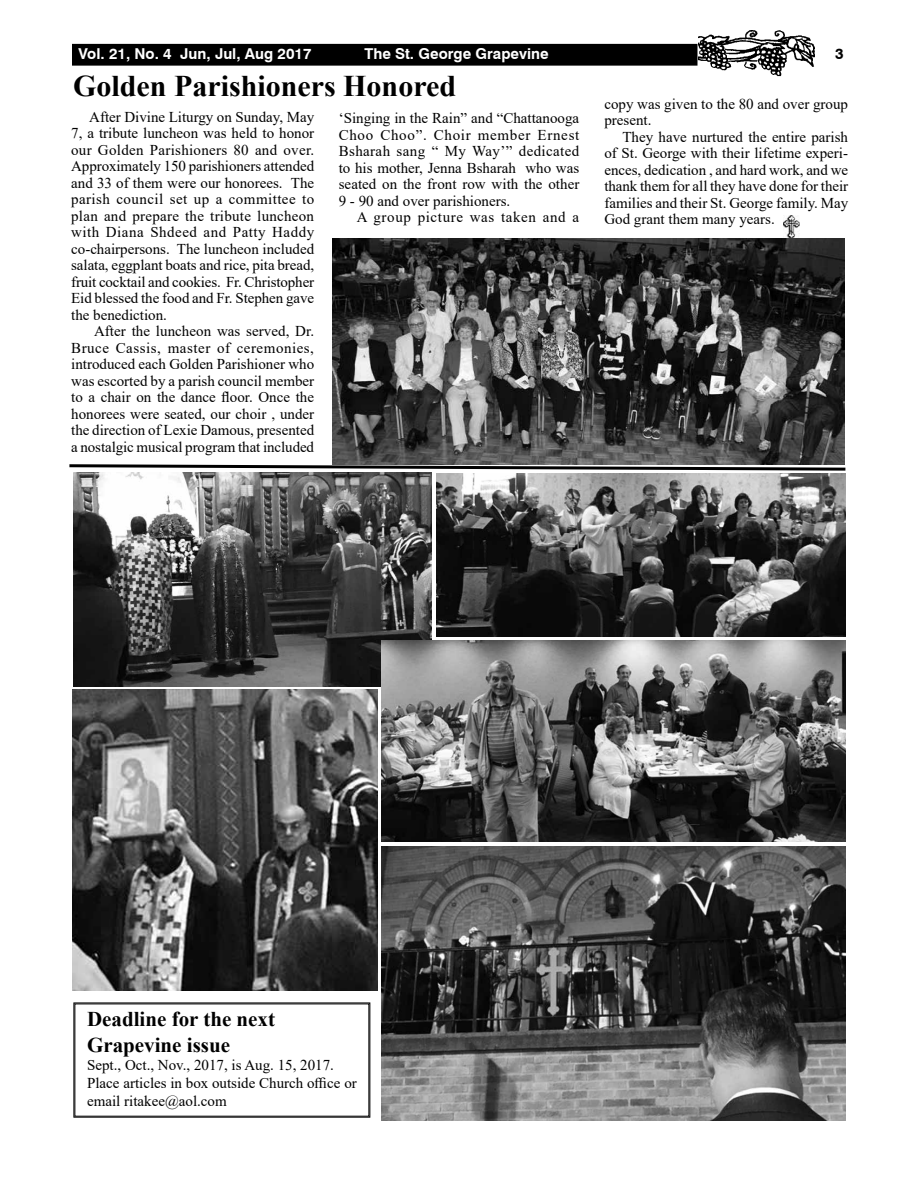
<style>
.page{position:relative;width:918px;height:1188px;background:#fff}
.page>*{position:absolute;margin:0;border:0;box-sizing:border-box;transform-origin:0 0}
.t1{font:700 30px "Times New Roman";color:#000}
.t2{font:700 21px/25.2px "Times New Roman";color:#000}
.t3{font:15px/16.5px "Times New Roman";color:#000;text-align:justify}
.t4{font:700 15px "Swiss 721 BT";color:#fff}
.t5{font:15px "Times New Roman";letter-spacing:.04em;color:#000}
.t6{font:700 15px "Swiss 721 BT";color:#000}
</style>
<div class="page">
<div style="left:74px;top:45px;width:622px;height:19px;background:#000"></div>
<div style="left:72px;top:44px;width:626px;height:22px;border:3px solid #000"></div>
<img style="left:699px;top:30px;width:115px;height:47px">
<img style="left:72px;top:690px;width:306px;height:300px">
<img style="left:73px;top:472px;width:359px;height:214px">
<img style="left:783px;top:216px;width:17px;height:22px">
<img style="left:437px;top:474px;width:409px;height:163px">
<img style="left:333px;top:239px;width:512px;height:224px">
<img style="left:382px;top:847px;width:463px;height:274px">
<img style="left:381px;top:640px;width:465px;height:202px">
<svg style="left:73px;top:1002px;width:297px;height:116px"></svg>
<svg style="left:69px;top:463px;width:777px;height:8px"></svg>
<p class="t4" style="left:79px;top:44px;width:235px">Vol. 21, No. 4 Jun, Jul, Aug 2017</p>
<p class="t4" style="left:364px;top:44px;width:186px">The St. George Grapevine</p>
<p class="t6" style="left:835px;top:44px;width:10px">3</p>
<h1 class="t1" style="left:73px;top:65px;width:384px">Golden Parishioners Honored</h1>
<p class="t3" style="left:71px;top:108px;width:245px;text-indent:18px">After Divine Liturgy on Sunday, May 7, a tribute luncheon was held to honor our Golden Parishioners 80 and over.<br>Approximately 150 parishioners attended and 33 of them were our honorees. The parish council set up a committee to plan and prepare the tribute luncheon with Diana Shdeed and Patty Haddy co-chairpersons. The luncheon included salata, eggplant boats and rice, pita bread, fruit cocktail and cookies. Fr. Christopher Eid blessed the food and Fr. Stephen gave the benediction.</p>
<p class="t3" style="left:71px;top:323px;width:245px;text-indent:23px">After the luncheon was served, Dr.<br>Bruce Cassis, master of ceremonies, introduced each Golden Parishioner who was escorted by a parish council member to a chair on the dance floor. Once the honorees were seated, our choir , under the direction of Lexie Damous, presented a nostalgic musical program that included</p>
<p class="t3" style="left:604px;top:95px;width:245px">copy was given to the 80 and over group present.</p>
<p class="t3" style="left:604px;top:128px;width:245px;text-indent:18px">They have nurtured the entire parish of St. George with their lifetime experi&shy;ences, dedication , and hard work, and we thank them for all they have done for their families and their St. George family. May God grant them many years.</p>
<p class="t3" style="left:339px;top:110px;width:242px">‘Singing in the Rain” and “Chattanooga Choo Choo”. Choir member Ernest Bsharah sang “ My Way’” dedicated to his mother, Jenna Bsharah who was seated on the front row with the other 9 - 90 and over parishioners.</p>
<p class="t5" style="left:357px;top:207px;width:224px">A group picture was taken and a</p>
<h2 class="t2" style="left:87px;top:1006px;width:190px">Deadline for the next<br>Grapevine issue</h2>
<p class="t3" style="left:87px;top:1055px;width:271px;line-height:18px;text-align:left">Sept., Oct., Nov., 2017, is Aug. 15, 2017.<br>Place articles in box outside Church office or email ritakee@aol.com</p>
</div>
